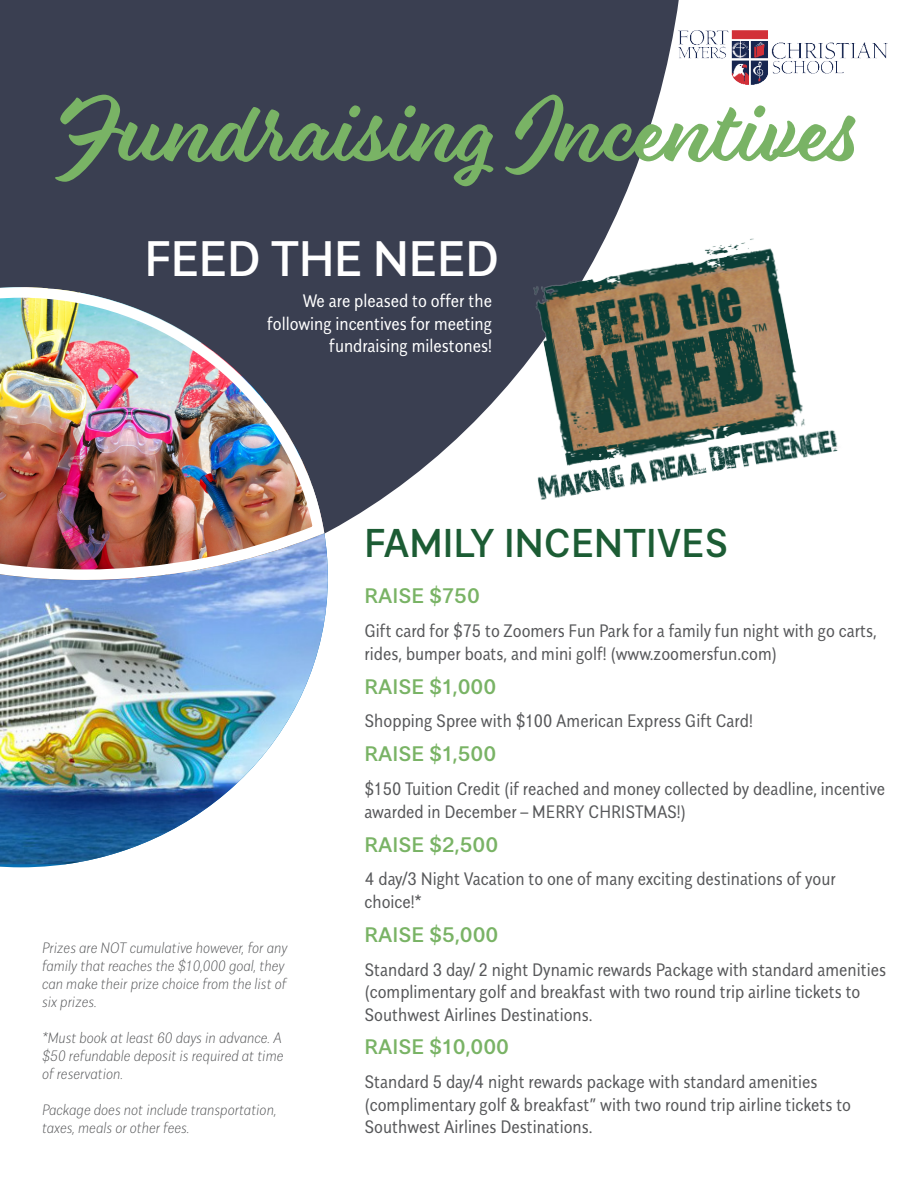
<style>
.page{position:relative;width:918px;height:1188px;background:#fff}
.page>*{position:absolute;margin:0;border:0;box-sizing:border-box;transform-origin:0 0}
.t1{font:87px "Eds Market Main Script";letter-spacing:.01em;color:#79b365}
.t2{font:500 49.8px "Alergia Normal";color:#fff;scale:.93 1}
.t3{font:500 40.2px "Alergia Normal";letter-spacing:.01em;color:#1c5c34;scale:.93 1}
.t4{font:500 21px "Alergia Normal";color:#79b365}
.t5{font:300 18px/22.5px "Alergia Condensed";color:#57585a}
.t6{font:300 18px/22.5px "Alergia Condensed";color:#fff;text-align:right}
.t7{font:italic 200 15px/18px "Alergia Condensed";color:#57585a}
</style>
<div class="page">
<svg style="left:0;top:0;width:679px;height:530px;background:#4b4f60"></svg>
<img style="left:0;top:585px;width:328px;height:279px">
<img style="left:0;top:282px;width:332px;height:303px">
<img style="left:513px;top:237px;width:325px;height:287px">
<img style="left:676px;top:27px;width:212px;height:59px">
<p class="t1" style="left:60px;top:79px;width:799px">Fundraising Incentives</p>
<p class="t2" style="left:145px;top:220px;width:382px">FEED THE NEED</p>
<p class="t6" style="left:267px;top:288px;width:226px">We are pleased to offer the following incentives for meeting fundraising milestones!</p>
<p class="t7" style="left:42px;top:938px;width:247px">Prizes are NOT cumulative however, for any family that reaches the $10,000 goal, they can make their prize choice from the list of six prizes.</p>
<p class="t7" style="left:42px;top:1028px;width:243px;text-align:justify">*Must book at least 60 days in advance. A $50 refundable deposit is required at time of reservation.</p>
<p class="t7" style="left:42px;top:1100px;width:236px">Package does not include transportation, taxes, meals or other fees.</p>
<p class="t3" style="left:364px;top:512px;width:392px">FAMILY INCENTIVES</p>
<p class="t4" style="left:364px;top:580px;width:117px">RAISE $750</p>
<p class="t5" style="left:364px;top:618px;width:514px">Gift card for $75 to Zoomers Fun Park for a family fun night with go carts, rides, bumper boats, and mini golf! (www.zoomersfun.com)</p>
<p class="t4" style="left:364px;top:670px;width:133px">RAISE $1,000</p>
<p class="t5" style="left:364px;top:709px;width:390px">Shopping Spree with $100 American Express Gift Card!</p>
<p class="t4" style="left:364px;top:738px;width:133px">RAISE $1,500</p>
<p class="t5" style="left:364px;top:776px;width:522px">$150 Tuition Credit (if reached and money collected by deadline, incentive awarded in December – MERRY CHRISTMAS!)</p>
<p class="t4" style="left:364px;top:828px;width:135px">RAISE $2,500</p>
<p class="t5" style="left:364px;top:866px;width:473px">4 day/3 Night Vacation to one of many exciting destinations of your choice!*</p>
<p class="t4" style="left:364px;top:918px;width:135px">RAISE $5,000</p>
<p class="t5" style="left:364px;top:957px;width:523px">Standard 3 day/ 2 night Dynamic rewards Package with standard amenities (complimentary golf and breakfast with two round trip airline tickets to<br>Southwest Airlines Destinations.</p>
<p class="t4" style="left:364px;top:1031px;width:146px">RAISE $10,000</p>
<p class="t5" style="left:364px;top:1069px;width:488px">Standard 5 day/4 night rewards package with standard amenities (complimentary golf &amp; breakfast” with two round trip airline tickets to<br>Southwest Airlines Destinations.</p>
</div>
